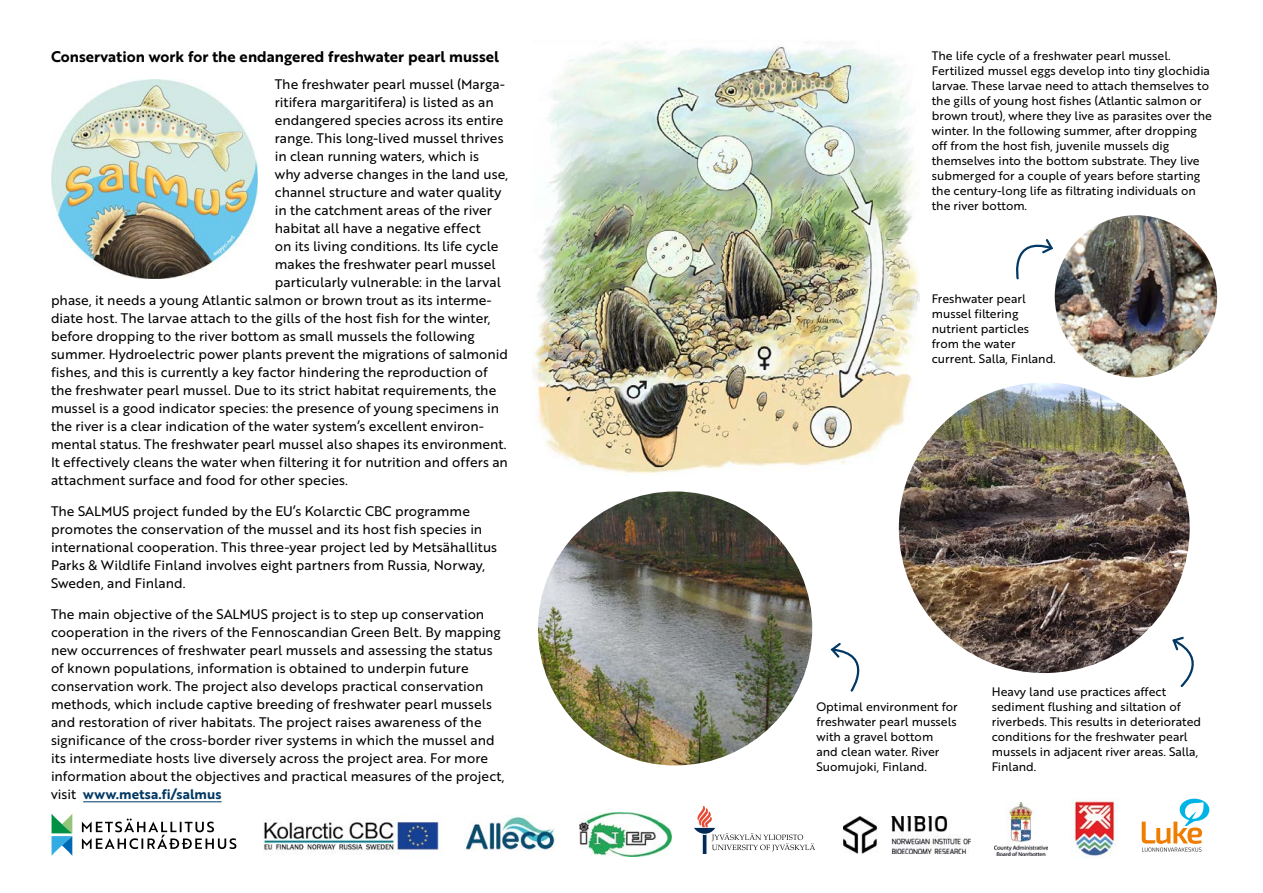
<style>
.page{position:relative;width:1263px;height:893px;background:#fff}
.page>*{position:absolute;margin:0;border:0;box-sizing:border-box;transform-origin:0 0}
.Otsikko{font:15px "Brother 1816 Bold";color:#000}
.leipis{font:13.5px/18px "Brother 1816 Regular";letter-spacing:.005em;color:#000}
.kuvateksti{font:12px/15px "Brother 1816 Regular";color:#000}
.s1{font-family:"Brother 1816 Bold";color:#003863}
</style>
<div class="page">
<img style="left:532px;top:44px;width:387px;height:430px">
<hr style="left:83px;top:801px;width:139px;height:1px;background:#003863">
<img style="left:263px;top:819px;width:176px;height:33px">
<svg style="left:52px;top:814px;width:20px;height:42px"></svg>
<svg style="left:82px;top:818px;width:154px;height:31px"></svg>
<img style="left:464px;top:816px;width:92px;height:34px">
<img style="left:580px;top:813px;width:91px;height:43px">
<img style="left:1070px;top:800px;width:48px;height:59px">
<img style="left:995px;top:803px;width:52px;height:52px">
<img style="left:843px;top:816px;width:127px;height:37px">
<svg style="left:1142px;top:798px;width:67px;height:54px"></svg>
<svg style="left:694px;top:806px;width:121px;height:48px"></svg>
<img style="left:1055px;top:215px;width:162px;height:163px;border-radius:81px">
<img style="left:538px;top:491px;width:274px;height:274px;border-radius:137px">
<img style="left:899px;top:383px;width:291px;height:290px;border-radius:145px">
<img style="left:51px;top:80px;width:207px;height:199px">
<svg style="left:1172px;top:636px;width:22px;height:51px"></svg>
<svg style="left:830px;top:643px;width:30px;height:49px"></svg>
<svg style="left:1016px;top:239px;width:37px;height:41px"></svg>
<h1 class="Otsikko" style="left:51px;top:45px;width:450px">Conservation work for the endangered freshwater pearl mussel</h1>
<p class="leipis" style="left:275px;top:75px;width:232px">The freshwater pearl mussel (Marga-</p>
<p class="leipis" style="left:275px;top:93px;width:221px">ritifera margaritifera) is listed as an</p>
<p class="leipis" style="left:275px;top:111px;width:230px">endangered species across its entire</p>
<p class="leipis" style="left:275px;top:129px;width:230px">range. This long-lived mussel thrives</p>
<p class="leipis" style="left:275px;top:147px;width:206px">in clean running waters, which is</p>
<p class="leipis" style="left:275px;top:165px;width:235px">why adverse changes in the land use,</p>
<p class="leipis" style="left:275px;top:183px;width:228px">channel structure and water quality</p>
<p class="leipis" style="left:275px;top:201px;width:219px">in the catchment areas of the river</p>
<p class="leipis" style="left:275px;top:219px;width:208px">habitat all have a negative effect</p>
<p class="leipis" style="left:275px;top:237px;width:225px">on its living conditions. Its life cycle</p>
<p class="leipis" style="left:275px;top:255px;width:223px">makes the freshwater pearl mussel</p>
<p class="leipis" style="left:275px;top:273px;width:228px">particularly vulnerable: in the larval</p>
<p class="leipis" style="left:51px;top:291px;width:442px">phase, it needs a young Atlantic salmon or brown trout as its interme-</p>
<p class="leipis" style="left:51px;top:309px;width:441px">diate host. The larvae attach to the gills of the host fish for the winter,</p>
<p class="leipis" style="left:51px;top:327px;width:425px">before dropping to the river bottom as small mussels the following</p>
<p class="leipis" style="left:51px;top:345px;width:458px">summer. Hydroelectric power plants prevent the migrations of salmonid</p>
<p class="leipis" style="left:51px;top:363px;width:438px">fishes, and this is currently a key factor hindering the reproduction of</p>
<p class="leipis" style="left:51px;top:381px;width:447px">the freshwater pearl mussel. Due to its strict habitat requirements, the</p>
<p class="leipis" style="left:51px;top:399px;width:450px">mussel is a good indicator species: the presence of young specimens in</p>
<p class="leipis" style="left:51px;top:417px;width:434px">the river is a clear indication of the water system’s excellent environ-</p>
<p class="leipis" style="left:51px;top:435px;width:457px">mental status. The freshwater pearl mussel also shapes its environment.</p>
<p class="leipis" style="left:51px;top:453px;width:458px">It effectively cleans the water when filtering it for nutrition and offers an</p>
<p class="leipis" style="left:51px;top:471px;width:299px">attachment surface and food for other species.</p>
<p class="leipis" style="left:51px;top:502px;width:448px">The SALMUS project funded by the EU’s Kolarctic CBC programme promotes the conservation of the mussel and its host fish species in international cooperation. This three-year project led by Metsähallitus Parks &amp; Wildlife Finland involves eight partners from Russia, Norway, Sweden, and Finland.</p>
<p class="leipis" style="left:51px;top:605px;width:455px">The main objective of the SALMUS project is to step up conservation cooperation in the rivers of the Fennoscandian Green Belt. By mapping new occurrences of freshwater pearl mussels and assessing the status of known populations, information is obtained to underpin future conservation work. The project also develops practical conservation methods, which include captive breeding of freshwater pearl mussels and restoration of river habitats. The project raises awareness of the significance of the cross-border river systems in which the mussel and its intermediate hosts live diversely across the project area. For more information about the objectives and practical measures of the project, visit <span class="s1">www.metsa.fi/salmus</span></p>
<p class="kuvateksti" style="left:932px;top:47px;width:282px">The life cycle of a freshwater pearl mussel.<br>Fertilized mussel eggs develop into tiny glochidia larvae. These larvae need to attach themselves to the gills of young host fishes (Atlantic salmon or brown trout), where they live as parasites over the winter. In the following summer, after dropping off from the host fish, juvenile mussels dig themselves into the bottom substrate. They live submerged for a couple of years before starting the century-long life as filtrating individuals on the river bottom.</p>
<p class="kuvateksti" style="left:932px;top:291px;width:125px">Freshwater pearl mussel filtering nutrient particles from the water current. Salla, Finland.</p>
<p class="kuvateksti" style="left:816px;top:698px;width:143px">Optimal environment for freshwater pearl mussels with a gravel bottom<br>and clean water. River<br>Suomujoki, Finland.</p>
<p class="kuvateksti" style="left:992px;top:683px;width:211px">Heavy land use practices affect sediment flushing and siltation of riverbeds. This results in deteriorated conditions for the freshwater pearl mussels in adjacent river areas. Salla,<br>Finland.</p>
</div>
